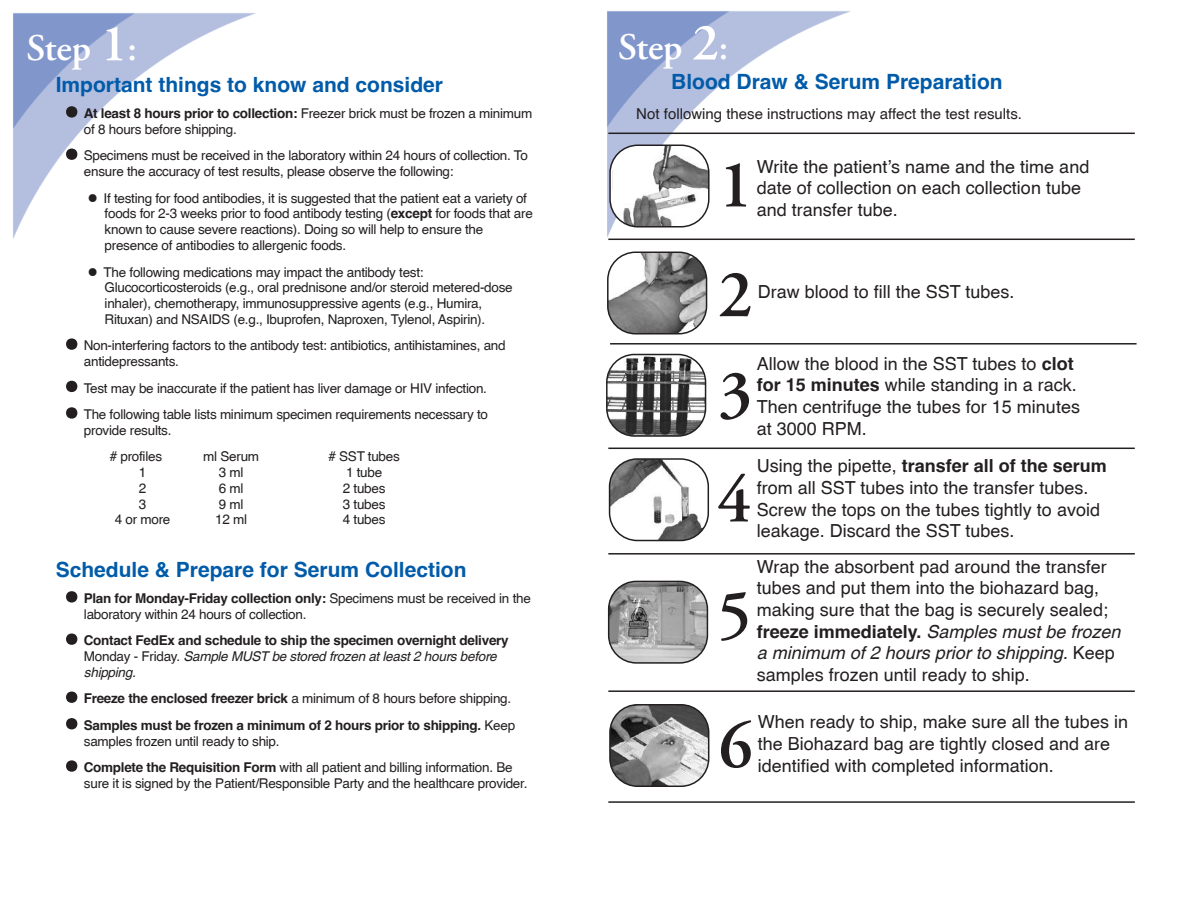
<style>
.page{position:relative;width:1188px;height:918px;background:#fff}
.page>*{position:absolute;margin:0;border:0;box-sizing:border-box;transform-origin:0 0}
.t1{font:600 67.5px "Adobe Garamond";color:#231f20}
.t2{font:600 37.5px "Adobe Garamond";color:#fff}
.t3{font:700 21px "Helvetica";color:#015ba9}
.t4{font:18px/21.6px "Helvetica";color:#231f20}
.t5{font:15px "Helvetica";color:#231f20}
.t6{font:13.5px/15.8px "Helvetica";letter-spacing:-.02em;color:#231f20}
.t7{font:700 13.5px/15.8px "Helvetica";letter-spacing:-.02em;color:#231f20}
.s1{font-size:52.5px}
.s2{font-weight:700}
.s3{font-size:36px}
.s4{font-weight:400;font-size:52.5px}
.s5{font-weight:400}
.s6{font-weight:400;font-style:italic}
.s7{font-style:italic}
</style>
<div class="page">
<img style="left:13px;top:13px;width:243px;height:226px">
<img style="left:607px;top:11px;width:271px;height:241px">
<hr style="left:608px;top:239px;width:527px;height:1px;background:#231f20">
<hr style="left:608px;top:133px;width:527px;height:1px;background:#231f20">
<hr style="left:608px;top:448px;width:527px;height:1px;background:#231f20">
<hr style="left:608px;top:553px;width:527px;height:2px;background:#231f20">
<hr style="left:608px;top:801px;width:527px;height:2px;background:#231f20">
<svg style="left:609px;top:704px;width:100px;height:83px;background:#979797"></svg>
<hr style="left:610px;top:343px;width:527px;height:2px;background:#231f20">
<hr style="left:608px;top:690px;width:527px;height:2px;background:#231f20">
<svg style="left:607px;top:252px;width:100px;height:83px"></svg>
<svg style="left:606px;top:354px;width:100px;height:83px"></svg>
<svg style="left:608px;top:581px;width:100px;height:83px;background:#a4a3a4"></svg>
<svg style="left:609px;top:145px;width:101px;height:83px"></svg>
<svg style="left:609px;top:458px;width:100px;height:83px"></svg>
<h2 class="t2" style="left:27px;top:33px;width:112px">Step <span class="s1">1</span>:</h2>
<h3 class="t3" style="left:56px;top:76px;width:389px">Important things to know and consider</h3>
<p class="t6" style="left:84px;top:107px;width:450px;text-indent:-25px"><span class="s1">•</span> <span class="s2">At least 8 hours prior to collection:</span> Freezer brick must be frozen a minimum of 8 hours before shipping.</p>
<p class="t6" style="left:84px;top:149px;width:445px;text-indent:-25px"><span class="s1">•</span> Specimens must be received in the laboratory within 24 hours of collection. To ensure the accuracy of test results, please observe the following:</p>
<p class="t6" style="left:105px;top:191px;width:430px;text-indent:-21px"><span class="s3">•</span> If testing for food antibodies, it is suggested that the patient eat a variety of foods for 2-3 weeks prior to food antibody testing (<span class="s2">except</span> for foods that are known to cause severe reactions). Doing so will help to ensure the presence of antibodies to allergenic foods.</p>
<p class="t6" style="left:105px;top:265px;width:410px;text-indent:-21px"><span class="s3">•</span> The following medications may impact the antibody test:<br>Glucocorticosteroids (e.g., oral prednisone and/or steroid metered-dose inhaler), chemotherapy, immunosuppressive agents (e.g., Humira, Rituxan) and NSAIDS (e.g., Ibuprofen, Naproxen, Tylenol, Aspirin).</p>
<p class="t6" style="left:84px;top:339px;width:423px;text-indent:-25px"><span class="s1">•</span> Non-interfering factors to the antibody test: antibiotics, antihistamines, and antidepressants.</p>
<p class="t6" style="left:59px;top:381px;width:430px"><span class="s1">•</span> Test may be inaccurate if the patient has liver damage or HIV infection.</p>
<p class="t6" style="left:84px;top:408px;width:406px;text-indent:-25px"><span class="s1">•</span> The following table lists minimum specimen requirements necessary to provide results.</p>
<p class="t6" style="left:110px;top:450px;width:54px"># profiles</p>
<p class="t6" style="left:203px;top:450px;width:57px">ml Serum</p>
<p class="t6" style="left:329px;top:450px;width:73px"># SST tubes</p>
<p class="t6" style="left:139px;top:466px;width:9px">1</p>
<p class="t6" style="left:219px;top:466px;width:26px">3 ml</p>
<p class="t6" style="left:346px;top:466px;width:38px">1 tube</p>
<p class="t6" style="left:139px;top:482px;width:9px">2</p>
<p class="t6" style="left:219px;top:482px;width:26px">6 ml</p>
<p class="t6" style="left:343px;top:482px;width:44px">2 tubes</p>
<p class="t6" style="left:139px;top:497px;width:9px">3</p>
<p class="t6" style="left:219px;top:497px;width:26px">9 ml</p>
<p class="t6" style="left:343px;top:497px;width:44px">3 tubes</p>
<p class="t6" style="left:115px;top:513px;width:57px">4 or more</p>
<p class="t6" style="left:215px;top:513px;width:33px">12 ml</p>
<p class="t6" style="left:343px;top:513px;width:44px">4 tubes</p>
<h3 class="t3" style="left:56px;top:561px;width:412px">Schedule &amp; Prepare for Serum Collection</h3>
<p class="t6" style="left:84px;top:592px;width:448px;text-indent:-25px"><span class="s1">•</span> <span class="s2">Plan for Monday-Friday collection only:</span> Specimens must be received in the laboratory within 24 hours of collection.</p>
<p class="t7" style="left:84px;top:634px;width:426px;text-indent:-25px"><span class="s4">•</span> Contact FedEx and schedule to ship the specimen overnight delivery<br><span class="s5">Monday - Friday.</span> <span class="s6">Sample MUST be stored frozen at least 2 hours before shipping.</span></p>
<p class="t6" style="left:59px;top:692px;width:454px"><span class="s1">•</span> <span class="s2">Freeze the enclosed freezer brick</span> a minimum of 8 hours before shipping.</p>
<p class="t7" style="left:84px;top:719px;width:433px;text-indent:-25px"><span class="s4">•</span> Samples must be frozen a minimum of 2 hours prior to shipping. <span class="s5">Keep samples frozen until ready to ship.</span></p>
<p class="t6" style="left:84px;top:761px;width:445px;text-indent:-25px"><span class="s1">•</span> <span class="s2">Complete the Requisition Form</span> with all patient and billing information. Be sure it is signed by the Patient/Responsible Party and the healthcare provider.</p>
<h2 class="t2" style="left:618px;top:33px;width:112px">Step <span class="s1">2</span>:</h2>
<h3 class="t3" style="left:671px;top:74px;width:333px">Blood Draw &amp; Serum Preparation</h3>
<p class="t5" style="left:636px;top:108px;width:387px">Not following these instructions may affect the test results.</p>
<h1 class="t1" style="left:718px;top:158px;width:36px">1</h1>
<h3 class="t4" style="left:757px;top:157px;width:334px">Write the patient’s name and the time and date of collection on each collection tube and transfer tube.</h3>
<h1 class="t1" style="left:718px;top:268px;width:36px">2</h1>
<h3 class="t4" style="left:758px;top:283px;width:258px">Draw blood to fill the SST tubes.</h3>
<h3 class="t4" style="left:757px;top:355px;width:325px">Allow the blood in the SST tubes to <span class="s2">clot for 15 minutes</span> while standing in a rack.<br>Then centrifuge the tubes for 15 minutes at 3000 RPM.</h3>
<h1 class="t1" style="left:718px;top:368px;width:36px">3</h1>
<h3 class="t4" style="left:757px;top:457px;width:352px">Using the pipette, <span class="s2">transfer all of the serum </span>from all SST tubes into the transfer tubes.<br>Screw the tops on the tubes tightly to avoid</h3>
<h1 class="t1" style="left:717px;top:473px;width:36px">4</h1>
<h1 class="t1" style="left:717px;top:588px;width:36px">5</h1>
<h3 class="t4" style="left:757px;top:522px;width:259px">leakage. Discard the SST tubes.</h3>
<p class="t4" style="left:757px;top:557px;width:365px">Wrap the absorbent pad around the transfer tubes and put them into the biohazard bag, making sure that the bag is securely sealed; <span class="s2">freeze immediately.</span> <span class="s7">Samples must be frozen a minimum of 2 hours prior to shipping.</span> Keep samples frozen until ready to ship.</p>
<h1 class="t1" style="left:718px;top:719px;width:36px">6</h1>
<h3 class="t4" style="left:758px;top:713px;width:372px">When ready to ship, make sure all the tubes in the Biohazard bag are tightly closed and are identified with completed information.</h3>
</div>
